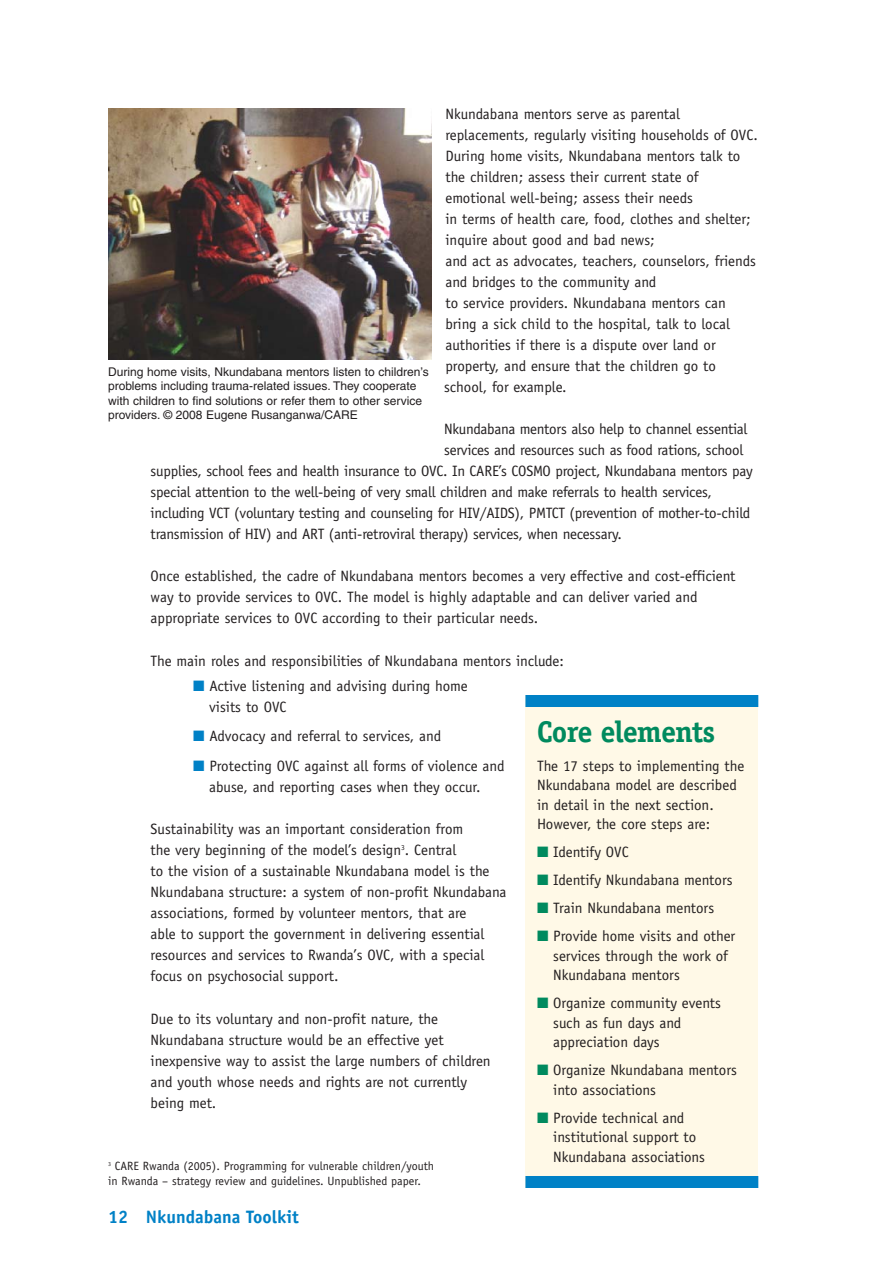
<style>
.page{position:relative;width:893px;height:1263px;background:#fff}
.page>*{position:absolute;margin:0;border:0;box-sizing:border-box;transform-origin:0 0}
.t1{font:700 30px "Officina Serif";letter-spacing:-.03em;color:#008a5e}
.t2{font:700 18px "Officina Sans Std";color:#0081c6}
.t3{font:15px/21px "Officina Sans Std";color:#231f20}
.t4{font:12px/14.4px "Helvetica";color:#231f20}
.t5{font:12px/15px "Officina Sans Std";color:#231f20}
.s1{color:#0081c6}
.s2{color:#008a5e}
</style>
<div class="page">
<div style="left:525px;top:695px;width:233px;height:492px;background:#fff9e7"></div>
<div style="left:525px;top:695px;width:233px;height:12px;background:#0081c6"></div>
<div style="left:525px;top:1176px;width:233px;height:12px;background:#0081c6"></div>
<img style="left:108px;top:108px;width:324px;height:252px">
<p class="t3" style="left:444px;top:104px;width:315px">Nkundabana mentors serve as parental replacements, regularly visiting households of OVC.<br>During home visits, Nkundabana mentors talk to the children; assess their current state of emotional well-being; assess their needs<br>in terms of health care, food, clothes and shelter; inquire about good and bad news;<br>and act as advocates, teachers, counselors, friends and bridges to the community and<br>to service providers. Nkundabana mentors can bring a sick child to the hospital, talk to local authorities if there is a dispute over land or property, and ensure that the children go to school, for example.</p>
<p class="t3" style="left:444px;top:420px;width:305px">Nkundabana mentors also help to channel essential</p>
<p class="t3" style="left:444px;top:441px;width:301px">services and resources such as food rations, school</p>
<p class="t3" style="left:151px;top:462px;width:603px">supplies, school fees and health insurance to OVC. In CARE’s COSMO project, Nkundabana mentors pay</p>
<p class="t3" style="left:151px;top:483px;width:563px">special attention to the well-being of very small children and make referrals to health services,</p>
<p class="t3" style="left:151px;top:504px;width:601px">including VCT (voluntary testing and counseling for HIV/AIDS), PMTCT (prevention of mother-to-child</p>
<p class="t3" style="left:151px;top:525px;width:472px">transmission of HIV) and ART (anti-retroviral therapy) services, when necessary.</p>
<p class="t3" style="left:151px;top:567px;width:586px">Once established, the cadre of Nkundabana mentors becomes a very effective and cost-efficient way to provide services to OVC. The model is highly adaptable and can deliver varied and appropriate services to OVC according to their particular needs.</p>
<p class="t3" style="left:151px;top:651px;width:415px">The main roles and responsibilities of Nkundabana mentors include:</p>
<p class="t3" style="left:209px;top:676px;width:260px;text-indent:-16px"><span class="s1">■</span> Active listening and advising during home visits to OVC</p>
<p class="t3" style="left:193px;top:727px;width:249px"><span class="s1">■</span> Advocacy and referral to services, and</p>
<p class="t3" style="left:193px;top:756px;width:313px;text-align:center"><span class="s1">■</span> Protecting OVC against all forms of violence and abuse, and reporting cases when they occur.</p>
<p class="t3" style="left:151px;top:820px;width:357px">Sustainability was an important consideration from<br>the very beginning of the model’s design<sup>3</sup>. Central<br>to the vision of a sustainable Nkundabana model is the Nkundabana structure: a system of non-profit Nkundabana associations, formed by volunteer mentors, that are<br>able to support the government in delivering essential resources and services to Rwanda’s OVC, with a special focus on psychosocial support.</p>
<p class="t3" style="left:151px;top:1009px;width:341px">Due to its voluntary and non-profit nature, the Nkundabana structure would be an effective yet inexpensive way to assist the large numbers of children and youth whose needs and rights are not currently being met.</p>
<p class="t4" style="left:108px;top:365px;width:322px">During home visits, Nkundabana mentors listen to children’s problems including trauma-related issues. They cooperate with children to find solutions or refer them to other service providers. © 2008 Eugene Rusanganwa/CARE</p>
<h1 class="t1" style="left:537px;top:721px;width:180px">Core elements</h1>
<p class="t3" style="left:537px;top:757px;width:209px;line-height:19.5px">The 17 steps to implementing the<br>Nkundabana model are described in detail in the next section.<br>However, the core steps are:</p>
<p class="t3" style="left:537px;top:842px;width:93px"><span class="s2">■</span> Identify OVC</p>
<p class="t3" style="left:537px;top:871px;width:197px"><span class="s2">■</span> Identify Nkundabana mentors</p>
<p class="t3" style="left:537px;top:899px;width:179px"><span class="s2">■</span> Train Nkundabana mentors</p>
<p class="t3" style="left:553px;top:927px;width:184px;line-height:19.5px;text-indent:-16px"><span class="s2">■</span> Provide home visits and other services through the work of<br>Nkundabana mentors</p>
<p class="t3" style="left:553px;top:994px;width:169px;line-height:19.5px;text-indent:-16px"><span class="s2">■</span> Organize community events such as fun days and appreciation days</p>
<p class="t3" style="left:553px;top:1061px;width:185px;line-height:19.5px;text-indent:-16px"><span class="s2">■</span> Organize Nkundabana mentors into associations</p>
<p class="t3" style="left:553px;top:1109px;width:153px;line-height:19.5px;text-indent:-16px"><span class="s2">■</span> Provide technical and institutional support to<br>Nkundabana associations</p>
<p class="t5" style="left:108px;top:1160px;width:327px"><sup>3</sup> CARE Rwanda (2005). Programming for vulnerable children/youth in Rwanda – strategy review and guidelines. Unpublished paper.</p>
<p class="t2" style="left:108px;top:1210px;width:192px">12 Nkundabana Toolkit</p>
</div>
